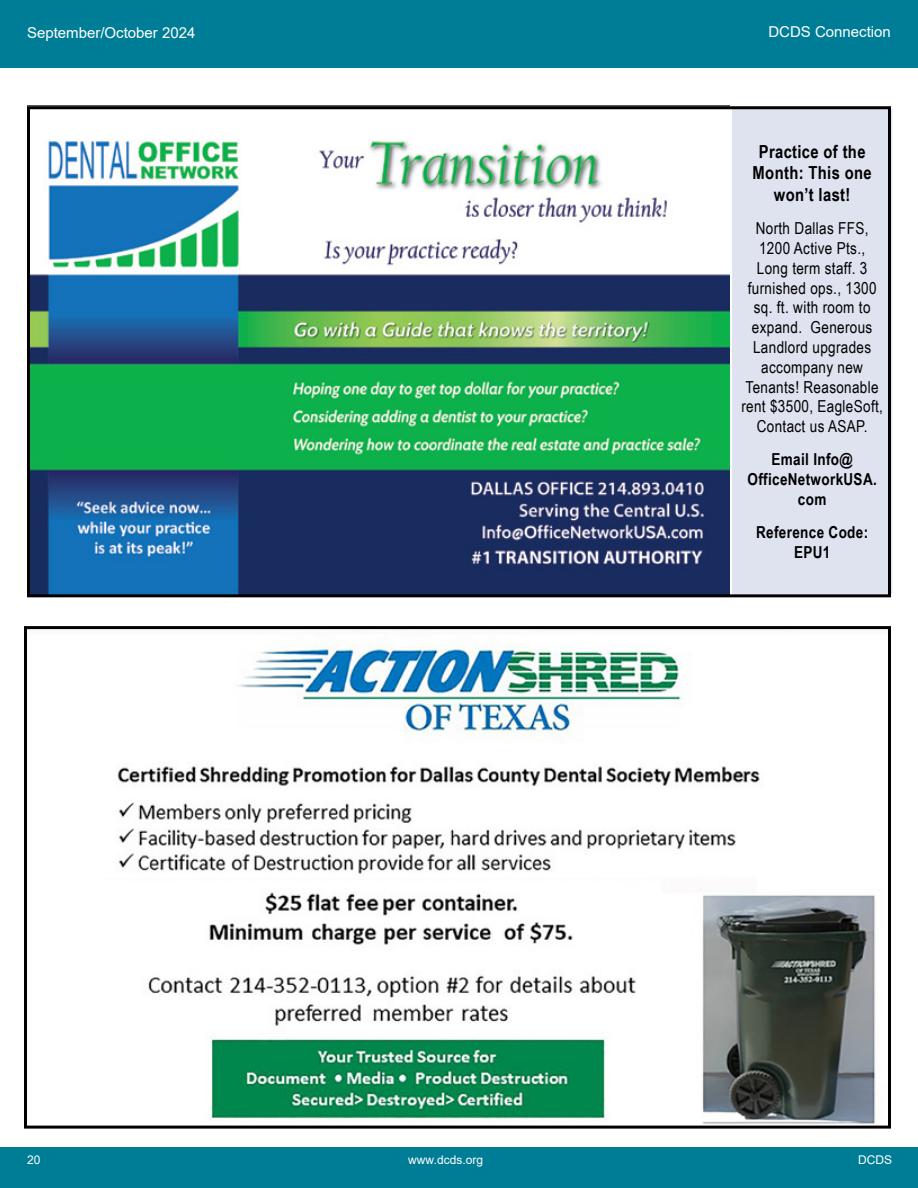
<style>
.page{position:relative;width:918px;height:1188px;background:#fff}
.page>*{position:absolute;margin:0;border:0;box-sizing:border-box;transform-origin:0 0}
.t1{font:700 18px/21.6px "Arial Narrow";letter-spacing:.02em;color:#000;text-align:center}
.t2{font:16.5px/19.8px "Arial Narrow";letter-spacing:.02em;color:#000;text-align:center}
.t3{font:700 16.5px/19.8px "Arial Narrow";letter-spacing:.02em;color:#000;text-align:center}
.t4{font:15px "Arial";color:#fff}
.t5{font:12px "Arial";color:#fff}
</style>
<div class="page">
<div style="left:0;top:0;width:918px;height:60px;background:#007d96"></div>
<div style="left:0;top:51px;width:918px;height:17px;background:#007d96"></div>
<div style="left:0;top:1148px;width:918px;height:40px;background:#007d96"></div>
<div style="left:731px;top:107px;width:163px;height:488px;background:#dfe3f0"></div>
<div style="left:729px;top:106px;width:166px;height:491px;border:3px solid #fff"></div>
<img style="left:27px;top:105px;width:702px;height:488px">
<div style="left:27px;top:106px;width:864px;height:491px;border:3px solid #000"></div>
<img style="left:117px;top:645px;width:762px;height:479px">
<div style="left:24px;top:626px;width:867px;height:503px;border:3px solid #000"></div>
<p class="t4" style="left:27px;top:22px;width:170px">September/October 2024</p>
<p class="t4" style="left:768px;top:22px;width:124px">DCDS Connection</p>
<p class="t1" style="left:753px;top:140px;width:121px">Practice of the<br>Month: This one won’t last!</p>
<p class="t2" style="left:741px;top:218px;width:143px">North Dallas FFS,<br>1200 Active Pts.,<br>Long term staff. 3 furnished ops., 1300 sq. ft. with room to expand. Generous<br>Landlord upgrades accompany new<br>Tenants! Reasonable rent $3500, EagleSoft,<br>Contact us ASAP.</p>
<p class="t3" style="left:748px;top:449px;width:131px">Email Info@<br>OfficeNetworkUSA. com</p>
<p class="t3" style="left:756px;top:522px;width:114px">Reference Code:<br>EPU1</p>
<p class="t5" style="left:27px;top:1152px;width:15px">20</p>
<p class="t5" style="left:408px;top:1152px;width:76px">www.dcds.org</p>
<p class="t5" style="left:858px;top:1152px;width:35px">DCDS</p>
</div>
